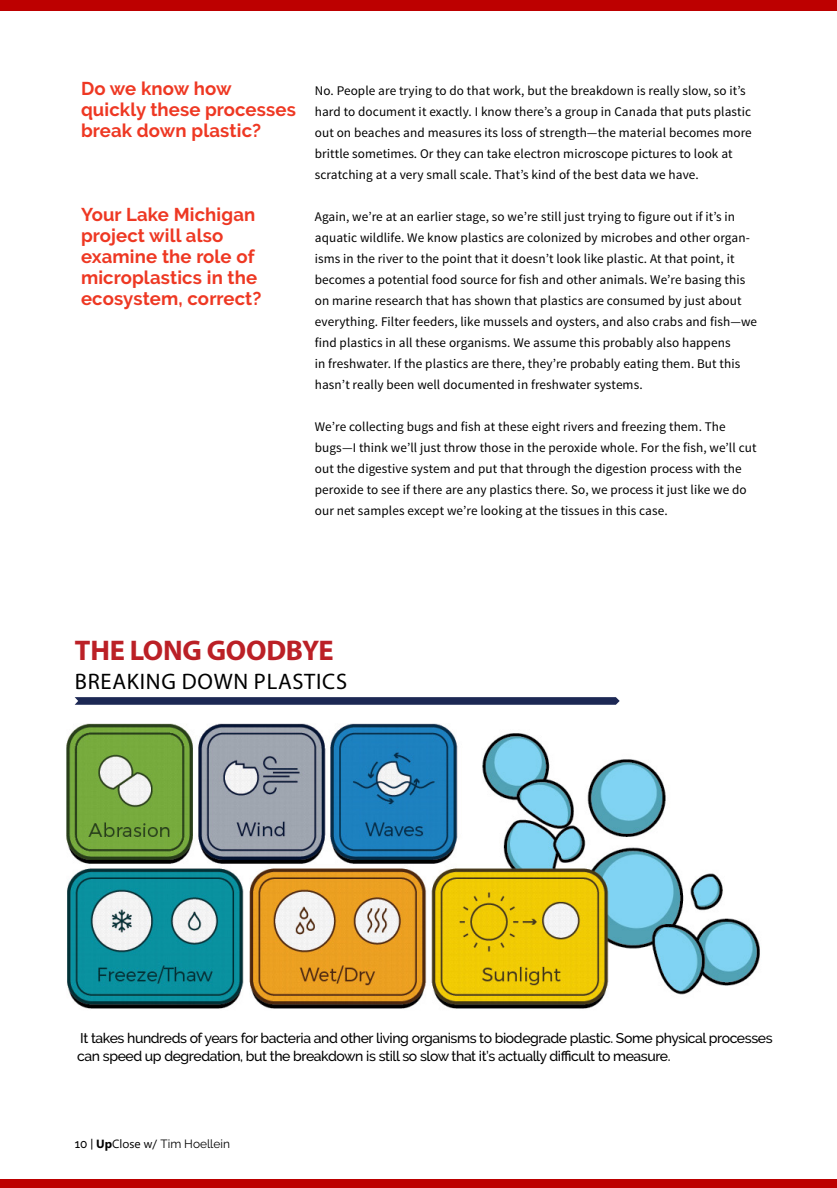
<style>
.page{position:relative;width:837px;height:1188px;background:#fff}
.page>*{position:absolute;margin:0;border:0;box-sizing:border-box;transform-origin:0 0}
.t1{font:700 28.5px "Myriad Pro";letter-spacing:-.01em;color:#bb2026}
.t2{font:22.5px "Myriad Pro";letter-spacing:.03em;color:#000}
.t3{font:700 18.45px/21.1px "Raleway";letter-spacing:.01em;color:#ee3823}
.t4{font:500 14.1px/18px "Raleway";letter-spacing:-.03em;color:#000}
.t5{font:13.2px/21px "Source Sans Pro";letter-spacing:.005em;color:#000}
.t6{font:11.85px "Raleway";color:#000}
.s1{font-weight:500}
.s2{font-family:"Microsoft Phags Pa";font-weight:700}
.s3{font-family:"Microsoft Phags Pa"}
</style>
<div class="page">
<div style="left:0;top:1179px;width:837px;height:9px;background:#bd0000"></div>
<div style="left:0;top:0;width:837px;height:10px;background:#bd0000"></div>
<svg style="left:75px;top:697px;width:545px;height:8px;background:#27335c"></svg>
<img style="left:66px;top:723px;width:694px;height:286px">
<h3 class="t3" style="left:81px;top:78px;width:216px">Do we know how quickly these processes break down plastic?</h3>
<h3 class="t3" style="left:81px;top:204px;width:182px">Your Lake Michigan project will also examine the role of microplastics in the ecosystem, correct?</h3>
<p class="t5" style="left:315px;top:80px;width:438px">No. People are trying to do that work, but the breakdown is really slow, so it’s hard to document it exactly. I know there’s a group in Canada that puts plastic out on beaches and measures its loss of strength—the material becomes more brittle sometimes. Or they can take electron microscope pictures to look at scratching at a very small scale. That’s kind of the best data we have.</p>
<p class="t5" style="left:315px;top:206px;width:444px">Again, we’re at an earlier stage, so we’re still just trying to figure out if it’s in aquatic wildlife. We know plastics are colonized by microbes and other organ&shy;isms in the river to the point that it doesn’t look like plastic. At that point, it becomes a potential food source for fish and other animals. We’re basing this on marine research that has shown that plastics are consumed by just about everything. Filter feeders, like mussels and oysters, and also crabs and fish—we find plastics in all these organisms. We assume this probably also happens<br>in freshwater. If the plastics are there, they’re probably eating them. But this hasn’t really been well documented in freshwater systems.</p>
<p class="t5" style="left:315px;top:416px;width:443px">We’re collecting bugs and fish at these eight rivers and freezing them. The bugs—I think we’ll just throw those in the peroxide whole. For the fish, we’ll cut out the digestive system and put that through the digestion process with the peroxide to see if there are any plastics there. So, we process it just like we do our net samples except we’re looking at the tissues in this case.</p>
<h1 class="t1" style="left:75px;top:632px;width:260px">THE LONG GOODBYE</h1>
<h2 class="t2" style="left:75px;top:667px;width:274px">BREAKING DOWN PLASTICS</h2>
<p class="t4" style="left:77px;top:1029px;width:697px">It takes hundreds of years for bacteria and other living organisms to biodegrade plastic. Some physical processes can speed up degredation, but the breakdown is still so slow that it’s actually difficult to measure.</p>
<p class="t6" style="left:75px;top:1137px;width:157px"><span class="s1">10 |</span> <span class="s2">Up</span><span class="s3">Close w/</span> Tim Hoellein</p>
</div>
